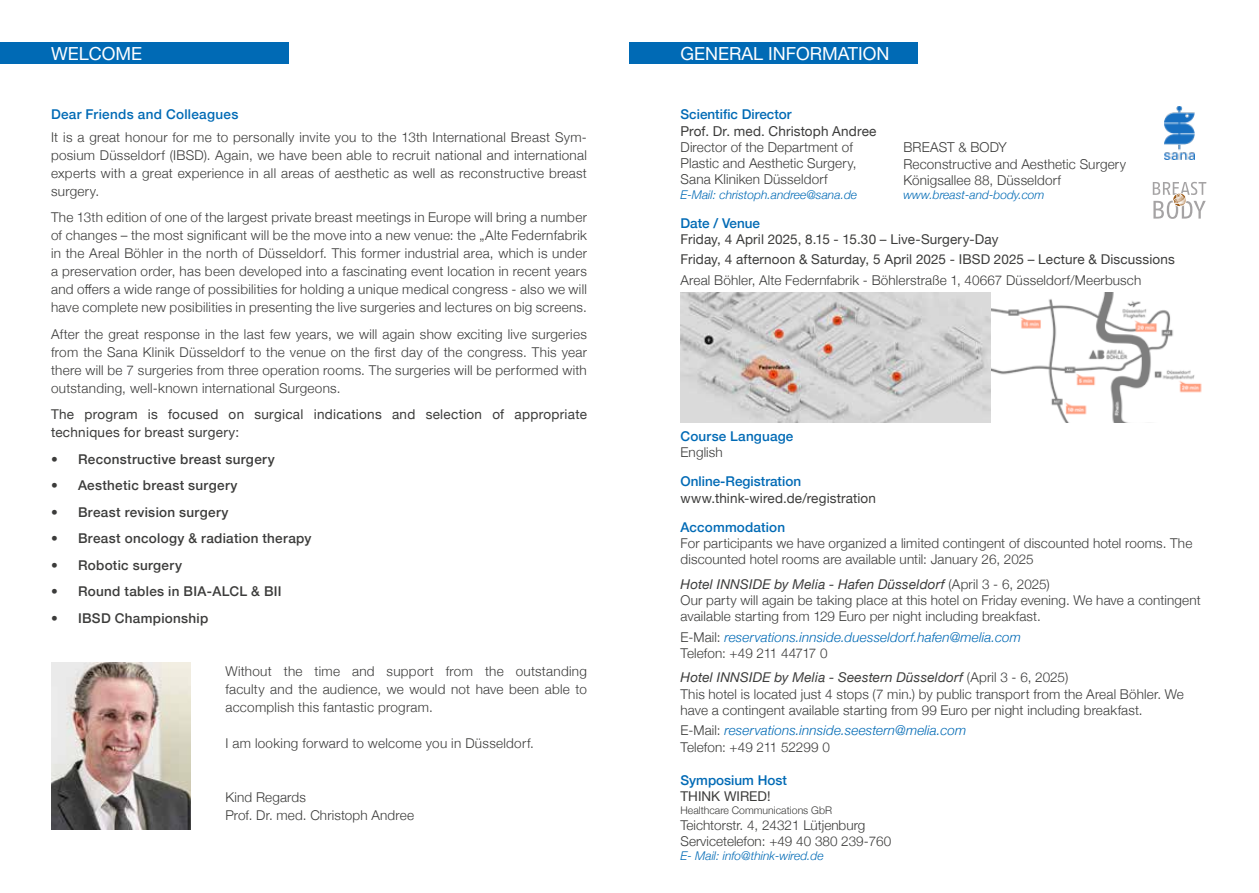
<style>
.page{position:relative;width:1259px;height:893px;background:#fff}
.page>*{position:absolute;margin:0;border:0;box-sizing:border-box;transform-origin:0 0}
.t1{font:18px "Helvetica Neue";color:#fff}
.t2{font:300 13.65px/16.2px "Helvetica Neue";letter-spacing:.01em;color:#3c3c3b}
.t3{font:13.65px "Helvetica Neue";letter-spacing:.01em;color:#3c3c3b}
.t4{font:300 13.5px/18px "Helvetica Neue";letter-spacing:.01em;color:#3c3c3b}
.t5{font:13.5px/18px "Helvetica Neue";letter-spacing:.015em;color:#3c3c3b}
.t6{font:500 13.5px "Helvetica Neue";letter-spacing:.025em;color:#3c3c3b}
.t7{font:italic 300 13.5px/16.2px "Helvetica Neue";letter-spacing:.01em;color:#006ab5}
.t8{font:500 13.5px "Helvetica Neue";color:#006ab5}
.t9{font:500 13.5px "Helvetica Neue";letter-spacing:.025em;color:#006ab5}
.t10{font:italic 300 12px "Helvetica Neue";color:#006ab5}
.t11{font:300 10.5px "Helvetica Neue";color:#3c3c3b}
.s1{font-weight:400;font-style:italic}
.s2{font-style:normal;color:#3c3c3b}
</style>
<div class="page">
<img style="left:51px;top:662px;width:139px;height:168px">
<div style="left:0;top:43px;width:288px;height:21px;background:#006ab5"></div>
<div style="left:629px;top:43px;width:288px;height:21px;background:#006ab5"></div>
<svg style="left:1152px;top:182px;width:54px;height:37px"></svg>
<img style="left:1165px;top:106px;width:29px;height:54px">
<img style="left:680px;top:292px;width:522px;height:130px">
<h1 class="t1" style="left:51px;top:40px;width:93px">WELCOME</h1>
<p class="t9" style="left:51px;top:104px;width:189px">Dear Friends and Colleagues</p>
<p class="t4" style="left:51px;top:127px;width:537px;text-align:justify">It is a great honour for me to personally invite you to the 13th International Breast Sym&shy;posium Düsseldorf (IBSD). Again, we have been able to recruit national and international experts with a great experience in all areas of aesthetic as well as reconstructive breast surgery.</p>
<p class="t4" style="left:51px;top:207px;width:537px;text-align:justify">The 13th edition of one of the largest private breast meetings in Europe will bring a number of changes – the most significant will be the move into a new venue: the „Alte Federnfabrik in the Areal Böhler in the north of Düsseldorf. This former industrial area, which is under a preservation order, has been developed into a fascinating event location in recent years and offers a wide range of possibilities for holding a unique medical congress - also we will have complete new posibilities in presenting the live surgeries and lectures on big screens.</p>
<p class="t4" style="left:51px;top:324px;width:537px;text-align:justify">After the great response in the last few years, we will again show exciting live surgeries from the Sana Klinik Düsseldorf to the venue on the first day of the congress. This year there will be 7 surgeries from three operation rooms. The surgeries will be performed with outstanding, well-known international Surgeons.</p>
<p class="t5" style="left:51px;top:406px;width:537px">The program is focused on surgical indications and selection of appropriate techniques for breast surgery:</p>
<p class="t6" style="left:51px;top:448px;width:225px">• Reconstructive breast surgery</p>
<p class="t6" style="left:51px;top:474px;width:188px">• Aesthetic breast surgery</p>
<p class="t6" style="left:51px;top:501px;width:179px">• Breast revision surgery</p>
<p class="t6" style="left:51px;top:527px;width:262px">• Breast oncology &amp; radiation therapy</p>
<p class="t6" style="left:51px;top:554px;width:133px">• Robotic surgery</p>
<p class="t6" style="left:51px;top:581px;width:232px">• Round tables in BIA-ALCL &amp; BII</p>
<p class="t6" style="left:51px;top:607px;width:159px">• IBSD Championship</p>
<p class="t4" style="left:225px;top:661px;width:363px;text-align:justify">Without the time and support from the outstanding faculty and the audience, we would not have been able to accomplish this fantastic program.</p>
<p class="t4" style="left:225px;top:733px;width:310px">I am looking forward to welcome you in Düsseldorf.</p>
<p class="t4" style="left:225px;top:787px;width:190px">Kind Regards<br>Prof. Dr. med. Christoph Andree</p>
<h1 class="t1" style="left:680px;top:40px;width:211px">GENERAL INFORMATION</h1>
<p class="t8" style="left:680px;top:104px;width:113px">Scientific Director</p>
<p class="t3" style="left:680px;top:121px;width:197px">Prof. Dr. med. Christoph Andree</p>
<p class="t2" style="left:680px;top:138px;width:177px">Director of the Department of<br>Plastic and Aesthetic Surgery,<br>Sana Kliniken Düsseldorf</p>
<p class="t10" style="left:680px;top:185px;width:178px">E-Mail: christoph.andree@sana.de</p>
<p class="t8" style="left:680px;top:212px;width:81px">Date / Venue</p>
<p class="t5" style="left:680px;top:230px;width:496px;line-height:20.4px">Friday, 4 April 2025, 8.15 - 15.30 – Live-Surgery-Day<br>Friday, 4 afternoon &amp; Saturday, 5 April 2025 - IBSD 2025 – Lecture &amp; Discussions</p>
<p class="t4" style="left:680px;top:270px;width:462px">Areal Böhler, Alte Federnfabrik - Böhlerstraße 1, 40667 Düsseldorf/Meerbusch</p>
<p class="t2" style="left:903px;top:139px;width:224px">BREAST &amp; BODY<br>Reconstructive and Aesthetic Surgery<br>Königsallee 88, Düsseldorf</p>
<p class="t10" style="left:903px;top:186px;width:143px">www.breast-and-body.com</p>
<p class="t8" style="left:680px;top:426px;width:114px">Course Language</p>
<p class="t4" style="left:680px;top:443px;width:44px">English</p>
<p class="t8" style="left:680px;top:471px;width:122px">Online-Registration</p>
<p class="t5" style="left:680px;top:490px;width:197px">www.think-wired.de/registration</p>
<p class="t8" style="left:680px;top:516px;width:106px">Accommodation</p>
<p class="t4" style="left:680px;top:534px;width:513px;line-height:16.2px">For participants we have organized a limited contingent of discounted hotel rooms. The discounted hotel rooms are available until: January 26, 2025</p>
<p class="t4" style="left:680px;top:575px;width:522px;line-height:16.2px"><span class="s1">Hotel INNSIDE by Melia - Hafen Düsseldorf</span> (April 3 - 6, 2025)<br>Our party will again be taking place at this hotel on Friday evening. We have a contingent available starting from 129 Euro per night including breakfast.</p>
<p class="t7" style="left:680px;top:628px;width:342px"><span class="s2">E-Mail:</span> reservations.innside.duesseldorf.hafen@melia.com<br><span class="s2">Telefon: +49 211 44717 0</span></p>
<p class="t4" style="left:680px;top:669px;width:505px;line-height:16.2px"><span class="s1">Hotel INNSIDE by Melia - Seestern Düsseldorf</span> (April 3 - 6, 2025)<br>This hotel is located just 4 stops (7 min.) by public transport from the Areal Böhler. We have a contingent available starting from 99 Euro per night including breakfast.</p>
<p class="t7" style="left:680px;top:721px;width:287px"><span class="s2">E-Mail:</span> reservations.innside.seestern@melia.com<br><span class="s2">Telefon: +49 211 52299 0</span></p>
<p class="t8" style="left:680px;top:769px;width:108px">Symposium Host</p>
<p class="t5" style="left:680px;top:788px;width:91px">THINK WIRED!</p>
<p class="t11" style="left:680px;top:801px;width:153px">Healthcare Communications GbR</p>
<p class="t4" style="left:680px;top:816px;width:212px;line-height:16.2px">Teichtorstr. 4, 24321 Lütjenburg<br>Servicetelefon: +49 40 380 239-760</p>
<p class="t10" style="left:680px;top:846px;width:145px">E- Mail: info@think-wired.de</p>
</div>
